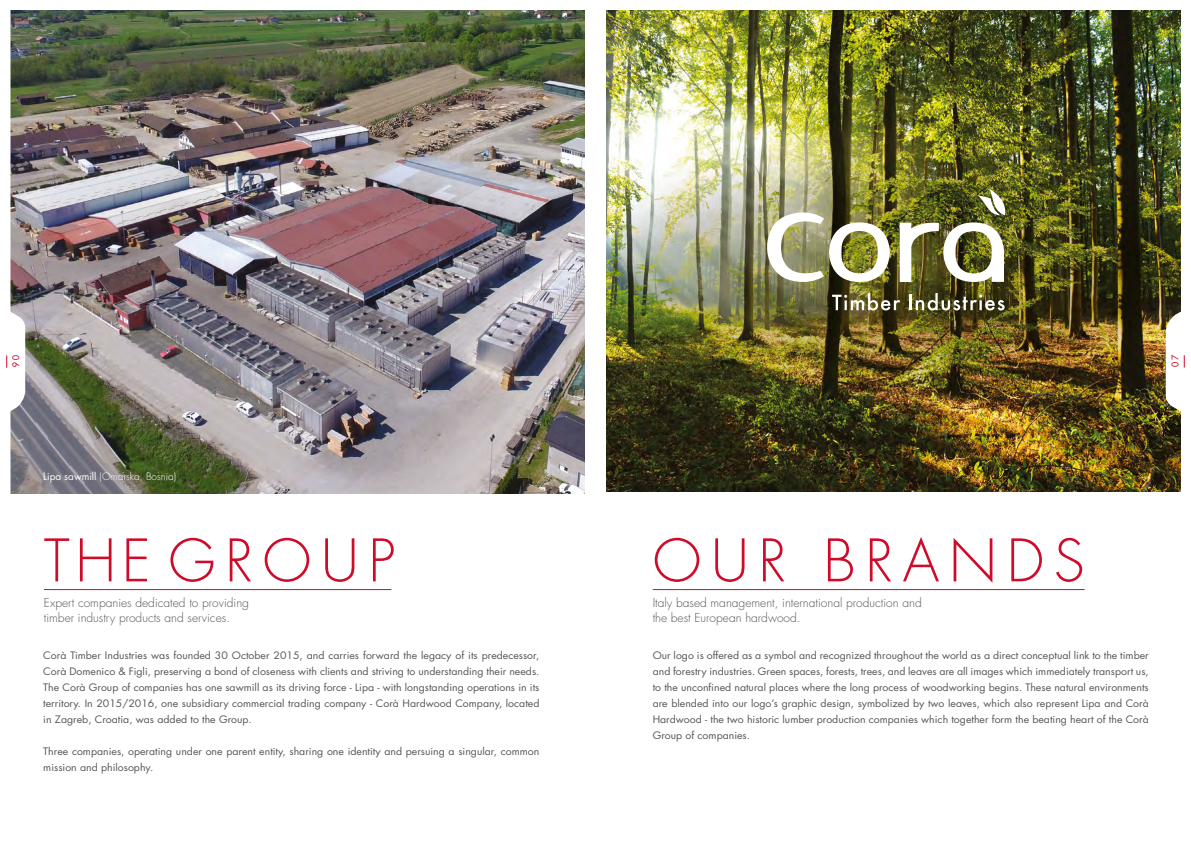
<style>
.page{position:relative;width:1191px;height:842px;background:#fff}
.page>*{position:absolute;margin:0;border:0;box-sizing:border-box;transform-origin:0 0}
.t1{font:300 57px "Futura Std";letter-spacing:.17em;color:#cf0b2a}
.t2{font:300 12px/14.4px "Futura Std";color:#565655}
.t3{font:10px/16px "Futura Std";color:#565655;text-align:justify;scale:1.05 1}
.t4{font:300 10px "Futura Std";color:#fff}
.t5{font:500 9px "Futura Std";color:#cf0b2a}
.s1{font-weight:400}
</style>
<div class="page">
<img style="left:10px;top:10px;width:1171px;height:581px">
<svg style="left:6px;top:309px;width:19px;height:105px"></svg>
<img style="left:606px;top:10px;width:574px;height:481px">
<svg style="left:1165px;top:309px;width:20px;height:105px"></svg>
<hr style="left:652px;top:589px;width:432px;height:1px;background:#cf0b2a">
<img style="left:760px;top:189px;width:248px;height:121px">
<p class="t5" style="left:21px;top:355px;width:14px;rotate:90deg">06</p>
<p class="t4" style="left:43px;top:470px;width:134px"><span class="s1">Lipa sawmill</span> (Omarska, Bosnia)</p>
<h1 class="t1" style="left:44px;top:526px;width:353px">THE GROUP</h1>
<p class="t2" style="left:44px;top:596px;width:207px">Expert companies dedicated to providing timber industry products and services.</p>
<p class="t3" style="left:43px;top:647px;width:474px">Corà Timber Industries was founded 30 October 2015, and carries forward the legacy of its predecessor, Corà Domenico &amp; Figli, preserving a bond of closeness with clients and striving to understanding their needs.<br>The Corà Group of companies has one sawmill as its driving force - Lipa - with longstanding operations in its territory. In 2015/2016, one subsidiary commercial trading company - Corà Hardwood Company, located in Zagreb, Croatia, was added to the Group.</p>
<p class="t3" style="left:43px;top:743px;width:474px">Three companies, operating under one parent entity, sharing one identity and persuing a singular, common mission and philosophy.</p>
<p class="t5" style="left:1169px;top:367px;width:14px;rotate:-90deg">07</p>
<h1 class="t1" style="left:652px;top:526px;width:433px">OUR BRANDS</h1>
<p class="t2" style="left:652px;top:596px;width:270px">Italy based management, international production and the best European hardwood.</p>
<p class="t3" style="left:652px;top:647px;width:474px">Our logo is offered as a symbol and recognized throughout the world as a direct conceptual link to the timber and forestry industries. Green spaces, forests, trees, and leaves are all images which immediately transport us, to the unconfined natural places where the long process of woodworking begins. These natural environments are blended into our logo’s graphic design, symbolized by two leaves, which also represent Lipa and Corà Hardwood - the two historic lumber production companies which together form the beating heart of the Corà Group of companies.</p>
</div>
